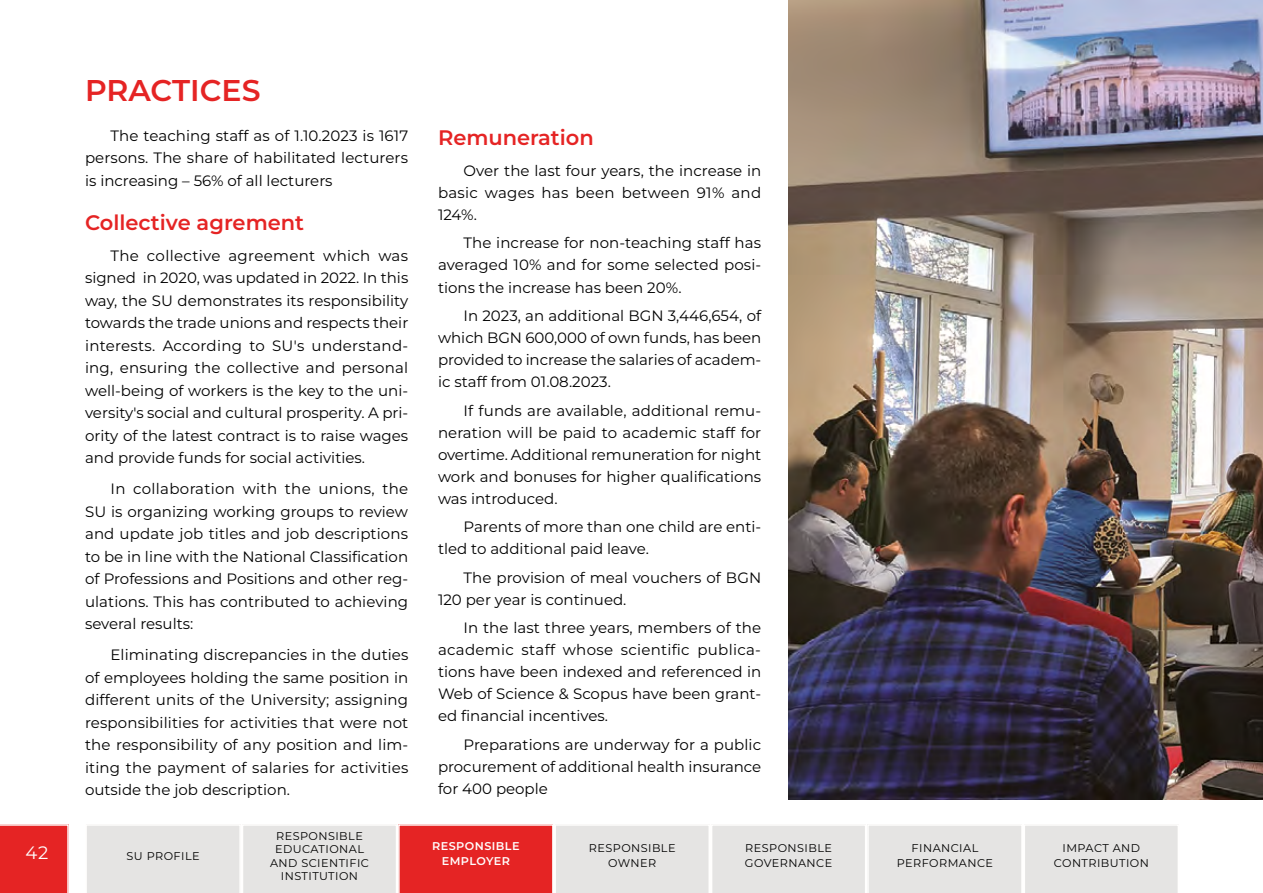
<style>
.page{position:relative;width:1263px;height:893px;background:#fff}
.page>*{position:absolute;margin:0;border:0;box-sizing:border-box;transform-origin:0 0}
.t1{font:600 30px "Montserrat";color:#e52424}
.t2{font:600 21px "Montserrat";color:#e52424}
.t3{font:18px "Montserrat";color:#fffefd}
.t4{font:15px/22.5px "Montserrat";color:#000;text-align:justify}
.t5{font:11.25px/15px "Montserrat";letter-spacing:.04em;color:#000;text-align:center}
.t6{font:600 11.25px/15px "Montserrat";letter-spacing:.04em;color:#fffefd;text-align:center}
</style>
<div class="page">
<svg style="left:87px;top:824px;width:1091px;height:69px;background:#e6cac9"></svg>
<div style="left:0;top:824px;width:69px;height:69px;background:#e52424"></div>
<img style="left:789px;top:0;width:474px;height:799px">
<h1 class="t1" style="left:85px;top:69px;width:177px">PRACTICES</h1>
<p class="t4" style="left:85px;top:124px;width:325px;text-indent:26px">The teaching staff as of 1.10.2023 is 1617 persons. The share of habilitated lecturers is increasing – 56% of all lecturers</p>
<h2 class="t2" style="left:85px;top:207px;width:221px">Collective agrement</h2>
<p class="t4" style="left:85px;top:244px;width:325px;text-indent:26px">The collective agreement which was signed in 2020, was updated in 2022. In this way, the SU demonstrates its responsibility towards the trade unions and respects their interests. According to SU's understand&shy;ing, ensuring the collective and personal well-being of workers is the key to the uni&shy;versity's social and cultural prosperity. A pri&shy;ority of the latest contract is to raise wages and provide funds for social activities.</p>
<p class="t4" style="left:85px;top:477px;width:325px;text-indent:26px">In collaboration with the unions, the SU is organizing working groups to review and update job titles and job descriptions to be in line with the National Classification of Professions and Positions and other reg&shy;ulations. This has contributed to achieving several results:</p>
<p class="t4" style="left:85px;top:643px;width:325px;text-indent:26px">Eliminating discrepancies in the duties of employees holding the same position in different units of the University; assigning responsibilities for activities that were not the responsibility of any position and lim&shy;iting the payment of salaries for activities outside the job description.</p>
<p class="t3" style="left:26px;top:840px;width:24px">42</p>
<p class="t5" style="left:127px;top:848px;width:75px">SU PROFILE</p>
<p class="t5" style="left:270px;top:828px;width:100px;line-height:13.5px">RESPONSIBLE<br>EDUCATIONAL<br>AND SCIENTIFIC<br>INSTITUTION</p>
<h2 class="t2" style="left:438px;top:123px;width:157px">Remuneration</h2>
<p class="t4" style="left:438px;top:159px;width:325px;line-height:22px;text-indent:26px">Over the last four years, the increase in basic wages has been between 91% and 124%.</p>
<p class="t4" style="left:438px;top:232px;width:325px;line-height:22px;text-indent:26px">The increase for non-teaching staff has averaged 10% and for some selected posi&shy;tions the increase has been 20%.</p>
<p class="t4" style="left:438px;top:304px;width:325px;line-height:22px;text-indent:26px">In 2023, an additional BGN 3,446,654, of which BGN 600,000 of own funds, has been provided to increase the salaries of academ&shy;ic staff from 01.08.2023.</p>
<p class="t4" style="left:438px;top:399px;width:325px;line-height:22px;text-indent:26px">If funds are available, additional remu&shy;neration will be paid to academic staff for overtime. Additional remuneration for night work and bonuses for higher qualifications was introduced.</p>
<p class="t4" style="left:438px;top:515px;width:325px;line-height:22px;text-indent:26px">Parents of more than one child are enti&shy;tled to additional paid leave.</p>
<p class="t4" style="left:438px;top:566px;width:325px;line-height:22px;text-indent:26px">The provision of meal vouchers of BGN<br>120 per year is continued.</p>
<p class="t4" style="left:438px;top:616px;width:325px;line-height:22px;text-indent:26px">In the last three years, members of the academic staff whose scientific publica&shy;tions have been indexed and referenced in Web of Science &amp; Scopus have been grant&shy;ed financial incentives.</p>
<p class="t4" style="left:438px;top:733px;width:325px;line-height:22px;text-indent:26px">Preparations are underway for a public procurement of additional health insurance for 400 people</p>
<p class="t6" style="left:432px;top:838px;width:89px">RESPONSIBLE<br>EMPLOYER</p>
<p class="t5" style="left:589px;top:840px;width:88px">RESPONSIBLE<br>OWNER</p>
<p class="t5" style="left:897px;top:840px;width:98px">FINANCIAL<br>PERFORMANCE</p>
<p class="t5" style="left:1054px;top:840px;width:97px">IMPACT AND<br>CONTRIBUTION</p>
<p class="t5" style="left:745px;top:840px;width:89px;text-align:left">RESPONSIBLE<br>GOVERNANCE</p>
</div>
